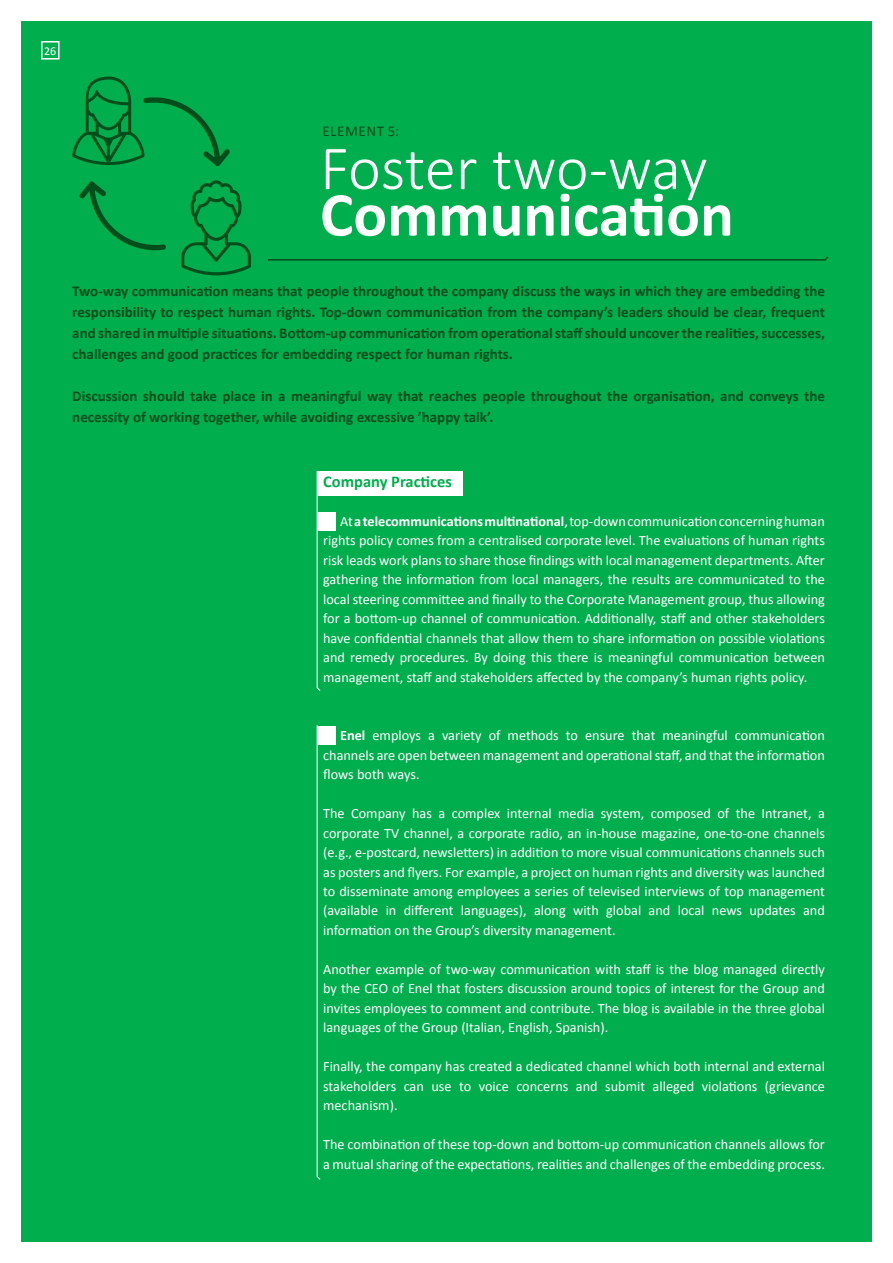
<style>
.page{position:relative;width:893px;height:1263px;background:#fff}
.page>*{position:absolute;margin:0;border:0;box-sizing:border-box;transform-origin:0 0}
.t1{font:300 63px "Calibri";letter-spacing:-.01em;color:#fff}
.t2{font:700 63px "Calibri";color:#fff}
.t3{font:700 16.5px "Calibri";color:#00ae4d}
.t4{font:700 15px/21px "Calibri";color:#004e1a;text-align:justify}
.t5{font:15px "Calibri";letter-spacing:.04em;color:#004e1a}
.t6{font:14.25px/19.5px "Calibri";color:#fff;text-align:justify}
.t7{font:12px "Calibri";color:#fff}
.s1{font-weight:700}
</style>
<div class="page">
<div style="left:21px;top:21px;width:851px;height:1221px;background:#00ae4d"></div>
<svg style="left:268px;top:256px;width:561px;height:5px"></svg>
<div style="left:41px;top:41px;width:19px;height:19px;border:2px solid #fff"></div>
<svg style="left:79px;top:181px;width:87px;height:69px"></svg>
<svg style="left:72px;top:77px;width:158px;height:89px"></svg>
<svg style="left:181px;top:180px;width:70px;height:95px"></svg>
<svg style="left:316px;top:471px;width:5px;height:220px"></svg>
<svg style="left:316px;top:725px;width:5px;height:455px"></svg>
<div style="left:317px;top:471px;width:146px;height:24px;background:#fff"></div>
<div style="left:317px;top:512px;width:19px;height:19px;background:#fff"></div>
<div style="left:317px;top:726px;width:19px;height:19px;background:#fff"></div>
<p class="t7" style="left:44px;top:43px;width:14px">26</p>
<p class="t5" style="left:322px;top:121px;width:78px">ELEMENT 5:</p>
<h1 class="t1" style="left:320px;top:129px;width:389px">Foster two-way</h1>
<h1 class="t2" style="left:320px;top:174px;width:415px">Communication</h1>
<p class="t4" style="left:72px;top:281px;width:754px">Two-way communication means that people throughout the company discuss the ways in which they are embedding the responsibility to respect human rights. Top-down communication from the company’s leaders should be clear, frequent and shared in multiple situations. Bottom-up communication from operational staff should uncover the realities, successes, challenges and good practices for embedding respect for human rights.</p>
<p class="t4" style="left:72px;top:386px;width:754px">Discussion should take place in a meaningful way that reaches people throughout the organisation, and conveys the necessity of working together, while avoiding excessive ’happy talk’.</p>
<p class="t3" style="left:323px;top:470px;width:130px">Company Practices</p>
<p class="t6" style="left:323px;top:511px;width:503px;text-indent:17px">At <span class="s1">a telecommunications multinational</span>, top-down communication concerning human rights policy comes from a centralised corporate level. The evaluations of human rights risk leads work plans to share those findings with local management departments. After gathering the information from local managers, the results are communicated to the local steering committee and finally to the Corporate Management group, thus allowing for a bottom-up channel of communication. Additionally, staff and other stakeholders have confidential channels that allow them to share information on possible violations and remedy procedures. By doing this there is meaningful communication between management, staff and stakeholders affected by the company’s human rights policy.</p>
<p class="t6" style="left:323px;top:725px;width:503px;text-indent:17px"><span class="s1">Enel</span> employs a variety of methods to ensure that meaningful communication channels are open between management and operational staff, and that the information flows both ways.</p>
<p class="t6" style="left:323px;top:803px;width:503px">The Company has a complex internal media system, composed of the Intranet, a corporate TV channel, a corporate radio, an in-house magazine, one-to-one channels (e.g., e-postcard, newsletters) in addition to more visual communications channels such as posters and flyers. For example, a project on human rights and diversity was launched to disseminate among employees a series of televised interviews of top management (available in different languages), along with global and local news updates and information on the Group’s diversity management.</p>
<p class="t6" style="left:323px;top:959px;width:503px">Another example of two-way communication with staff is the blog managed directly by the CEO of Enel that fosters discussion around topics of interest for the Group and invites employees to comment and contribute. The blog is available in the three global languages of the Group (Italian, English, Spanish).</p>
<p class="t6" style="left:323px;top:1057px;width:503px">Finally, the company has created a dedicated channel which both internal and external stakeholders can use to voice concerns and submit alleged violations (grievance mechanism).</p>
<p class="t6" style="left:323px;top:1135px;width:503px">The combination of these top-down and bottom-up communication channels allows for a mutual sharing of the expectations, realities and challenges of the embedding process.</p>
</div>
